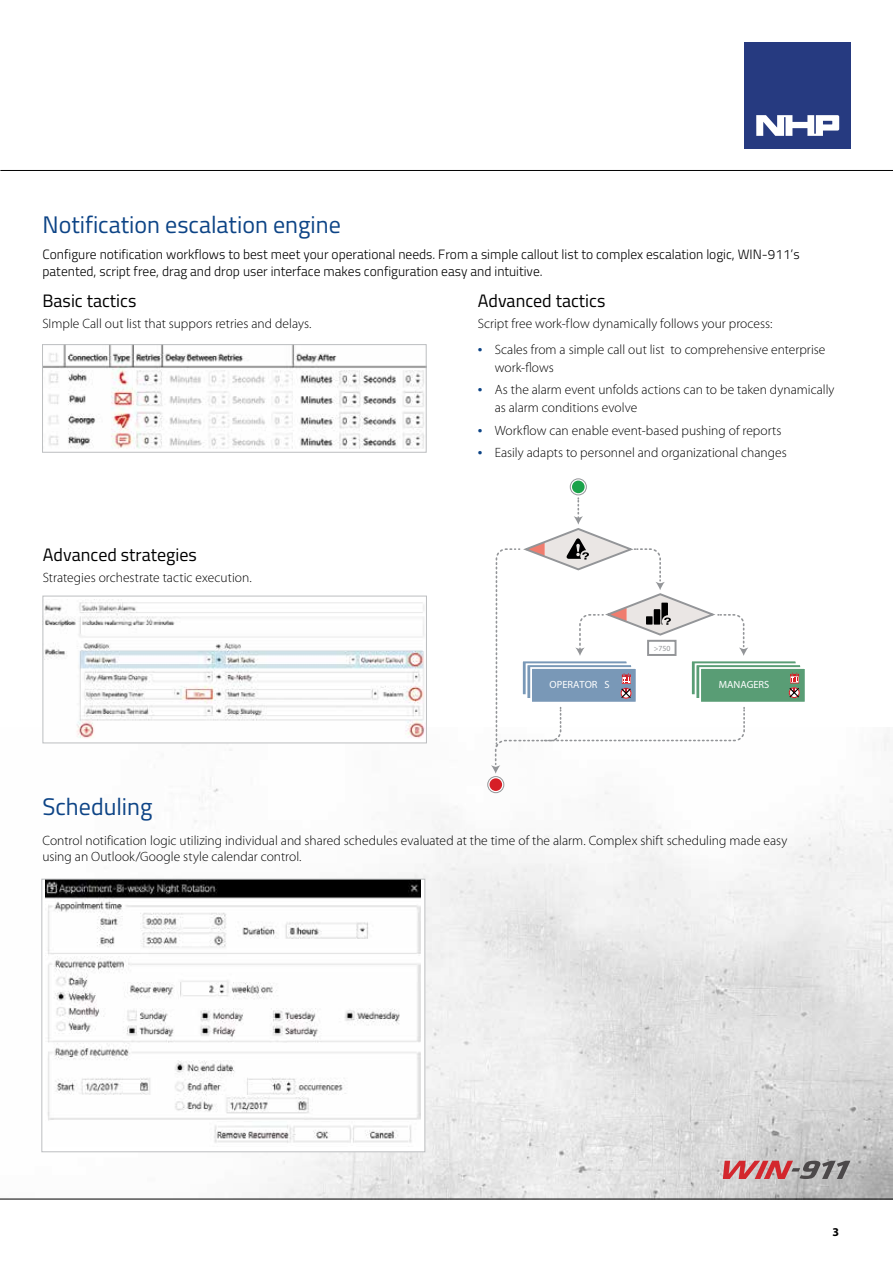
<style>
.page{position:relative;width:893px;height:1263px;background:#fff}
.page>*{position:absolute;margin:0;border:0;box-sizing:border-box;transform-origin:0 0}
.t1{font:24px "Titillium";color:#0d4486}
.t2{font:18px "Titillium";color:#000}
.t3{font:300 13.5px/18px "Myriad Pro";color:#000}
.t4{font:300 13.5px/17.2px "Titillium";color:#000}
.t5{font:700 12px "Myriad Pro";color:#000}
.t6{font:10.5px "Myriad Pro";color:#fff}
.t7{font:7.8px "Myriad Pro";color:#939598}
.s1{font-weight:400;font-size:16.5px;color:#0d4486}
</style>
<div class="page">
<img style="left:0;top:727px;width:893px;height:472px">
<hr style="left:0;top:170px;width:893px;height:1px;background:#000">
<div style="left:744px;top:42px;width:107px;height:106px;background:#263a80"></div>
<svg style="left:756px;top:115px;width:83px;height:21px"></svg>
<img style="left:44px;top:346px;width:381px;height:103px">
<div style="left:42px;top:344px;width:385px;height:109px;border:1px solid #bcbec0"></div>
<div style="left:43px;top:596px;width:383px;height:147px;background:#fff"></div>
<img style="left:45px;top:599px;width:380px;height:139px">
<div style="left:43px;top:596px;width:384px;height:147px;border:1px solid #bcbec0"></div>
<div style="left:42px;top:879px;width:383px;height:273px;background:#fff"></div>
<img style="left:46px;top:881px;width:375px;height:262px">
<div style="left:41px;top:879px;width:384px;height:273px;border:1px solid #bcbec0"></div>
<svg style="left:723px;top:1161px;width:127px;height:18px"></svg>
<svg style="left:488px;top:776px;width:16px;height:17px"></svg>
<div style="left:487px;top:776px;width:17px;height:17px;border:1px solid #939598;border-radius:50%"></div>
<div style="left:489px;top:778px;width:13px;height:13px;background:#d61f26;border-radius:50%"></div>
<svg style="left:748px;top:661px;width:48px;height:2px"></svg>
<div style="left:695px;top:663px;width:107px;height:37px;background:#599d75;border:2px solid #fff"></div>
<div style="left:699px;top:667px;width:107px;height:36px;background:#599d75;border:2px solid #fff"></div>
<svg style="left:789px;top:672px;width:11px;height:26px"></svg>
<svg style="left:570px;top:479px;width:16px;height:16px"></svg>
<div style="left:570px;top:478px;width:17px;height:17px;border:1px solid #939598;border-radius:50%"></div>
<div style="left:572px;top:481px;width:13px;height:12px;background:#1ba24a;border-radius:50%"></div>
<svg style="left:491px;top:498px;width:257px;height:276px"></svg>
<hr style="left:0;top:1199px;width:893px;height:1px;background:#000">
<h1 class="t1" style="left:43px;top:207px;width:300px">Notification escalation engine</h1>
<p class="t4" style="left:43px;top:245px;width:759px">Configure notification workflows to best meet your operational needs. From a simple callout list to complex escalation logic, WIN-911’s patented, script free, drag and drop user interface makes configuration easy and intuitive.</p>
<h2 class="t2" style="left:43px;top:287px;width:95px">Basic tactics</h2>
<p class="t3" style="left:43px;top:314px;width:271px">SImple Call out list that suppors retries and delays.</p>
<h2 class="t2" style="left:478px;top:287px;width:129px">Advanced tactics</h2>
<p class="t3" style="left:478px;top:314px;width:296px">Script free work-flow dynamically follows your process:</p>
<p class="t3" style="left:495px;top:341px;width:332px;text-indent:-17px"><span class="s1">•</span> Scales from a simple call out list to comprehensive enterprise work-flows</p>
<p class="t3" style="left:495px;top:381px;width:341px;text-indent:-17px"><span class="s1">•</span> As the alarm event unfolds actions can to be taken dynamically as alarm conditions evolve</p>
<p class="t3" style="left:478px;top:421px;width:305px"><span class="s1">•</span> Workflow can enable event-based pushing of reports</p>
<p class="t3" style="left:478px;top:443px;width:311px"><span class="s1">•</span> Easily adapts to personnel and organizational changes</p>
<h2 class="t2" style="left:43px;top:541px;width:156px">Advanced strategies</h2>
<p class="t3" style="left:43px;top:568px;width:210px">Strategies orchestrate tactic execution.</p>
<p class="t7" style="left:654px;top:643px;width:18px">&gt;750</p>
<p class="t6" style="left:550px;top:678px;width:62px">OPERATOR S</p>
<p class="t6" style="left:719px;top:678px;width:52px">MANAGERS</p>
<h1 class="t1" style="left:43px;top:789px;width:111px">Scheduling</h1>
<p class="t3" style="left:43px;top:832px;width:746px;line-height:16.5px">Control notification logic utilizing individual and shared schedules evaluated at the time of the alarm. Complex shift scheduling made easy using an Outlook/Google style calendar control.</p>
<p class="t5" style="left:832px;top:1224px;width:8px">3</p>
</div>
